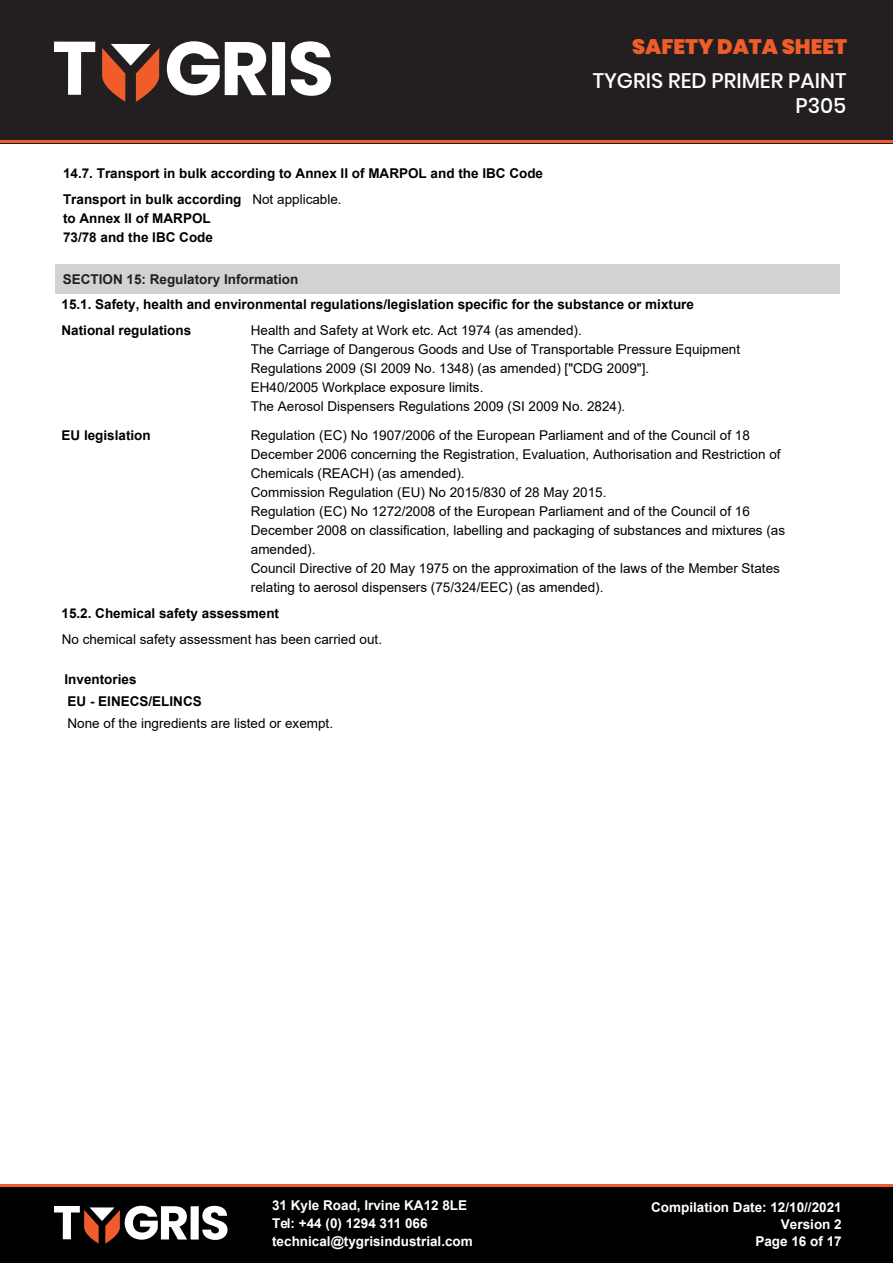
<style>
.page{position:relative;width:893px;height:1263px;background:#fff}
.page>*{position:absolute;margin:0;border:0;box-sizing:border-box;transform-origin:0 0}
.t1{font:500 21px/25.2px "Poppins";color:#fff;text-align:right}
.t2{font:900 21px "Poppins";color:#ef5d2a}
.t3{font:13.5px/18.9px "Arial";color:#000}
.t4{font:700 13.5px/26.4px "Arial";color:#000}
.t5{font:700 13.5px/18px "Arial";color:#fff}
.t6{font:700 13.5px "Arial";color:#231f20}
</style>
<div class="page">
<div style="left:0;top:1186px;width:893px;height:77px;background:#000001"></div>
<div style="left:0;top:0;width:893px;height:143px;background:#231f20"></div>
<hr style="left:0;top:140px;width:893px;height:3px;background:#ef5d2a">
<hr style="left:0;top:1184px;width:893px;height:2px;background:#ef5d2a">
<svg style="left:54px;top:42px;width:41px;height:53px"></svg>
<svg style="left:167px;top:41px;width:100px;height:54px"></svg>
<div style="left:272px;top:42px;width:13px;height:53px;background:#fff"></div>
<svg style="left:291px;top:41px;width:40px;height:55px"></svg>
<svg style="left:102px;top:44px;width:57px;height:58px"></svg>
<div style="left:191px;top:1206px;width:8px;height:33px;background:#fff"></div>
<svg style="left:202px;top:1206px;width:26px;height:34px"></svg>
<svg style="left:54px;top:1206px;width:133px;height:38px"></svg>
<div style="left:55px;top:264px;width:785px;height:30px;background:#d1d2d4"></div>
<p class="t4" style="left:63px;top:160px;width:482px">14.7. Transport in bulk according to Annex II of MARPOL and the IBC Code<br>Transport in bulk according</p>
<p class="t4" style="left:63px;top:209px;width:152px;line-height:18.9px">to Annex II of MARPOL<br>73/78 and the IBC Code</p>
<p class="t3" style="left:252px;top:190px;width:91px">Not applicable.</p>
<p class="t6" style="left:63px;top:269px;width:237px">SECTION 15: Regulatory Information</p>
<h1 class="t2" style="left:632px;top:34px;width:216px">SAFETY DATA SHEET</h1>
<h1 class="t1" style="left:593px;top:68px;width:255px">TYGRIS RED PRIMER PAINT<br>P305</h1>
<p class="t4" style="left:62px;top:291px;width:634px">15.1. Safety, health and environmental regulations/legislation specific for the substance or mixture<br>National regulations</p>
<p class="t3" style="left:251px;top:321px;width:491px">Health and Safety at Work etc. Act 1974 (as amended).<br>The Carriage of Dangerous Goods and Use of Transportable Pressure Equipment Regulations 2009 (SI 2009 No. 1348) (as amended) ["CDG 2009"].<br>EH40/2005 Workplace exposure limits.<br>The Aerosol Dispensers Regulations 2009 (SI 2009 No. 2824).</p>
<p class="t3" style="left:251px;top:426px;width:536px">Regulation (EC) No 1907/2006 of the European Parliament and of the Council of 18<br>December 2006 concerning the Registration, Evaluation, Authorisation and Restriction of Chemicals (REACH) (as amended).<br>Commission Regulation (EU) No 2015/830 of 28 May 2015.<br>Regulation (EC) No 1272/2008 of the European Parliament and of the Council of 16<br>December 2008 on classification, labelling and packaging of substances and mixtures (as amended).<br>Council Directive of 20 May 1975 on the approximation of the laws of the Member States relating to aerosol dispensers (75/324/EEC) (as amended).</p>
<p class="t4" style="left:62px;top:600px;width:219px">15.2. Chemical safety assessment</p>
<p class="t3" style="left:62px;top:630px;width:322px">No chemical safety assessment has been carried out.</p>
<p class="t4" style="left:64px;top:669px;width:139px;line-height:21.8px">Inventories<br>EU - EINECS/ELINCS</p>
<p class="t3" style="left:68px;top:713px;width:267px">None of the ingredients are listed or exempt.</p>
<p class="t4" style="left:62px;top:423px;width:91px">EU legislation</p>
<p class="t5" style="left:272px;top:1196px;width:202px">31 Kyle Road, Irvine KA12 8LE<br>Tel: +44 (0) 1294 311 066 technical@tygrisindustrial.com</p>
<p class="t5" style="left:651px;top:1199px;width:192px;line-height:17px;text-align:right">Compilation Date: 12/10//2021<br>Version 2<br>Page 16 of 17</p>
</div>
